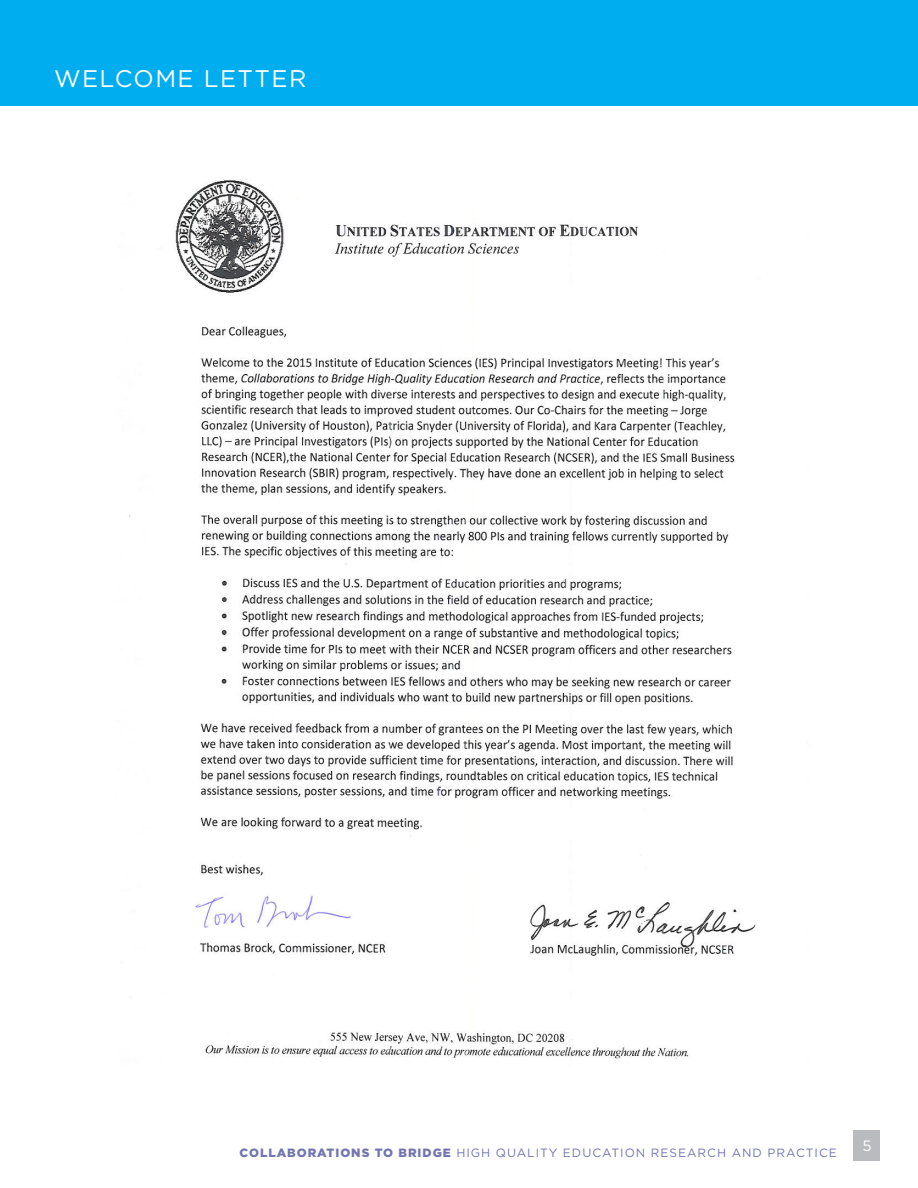
<style>
.page{position:relative;width:918px;height:1188px;background:#fff}
.page>*{position:absolute;margin:0;border:0;box-sizing:border-box;transform-origin:0 0}
.t1{font:24px "Gotham";letter-spacing:.06em;color:#fff}
.t2{font:15px "Gotham";color:#fff}
.t3{font:12px "Gotham";letter-spacing:.08em;color:#7276af}
.s1{font-weight:900}
</style>
<div class="page">
<div style="left:0;top:0;width:918px;height:106px;background:#00aeef"></div>
<img style="left:129px;top:180px;width:627px;height:879px">
<div style="left:854px;top:1130px;width:26px;height:31px;background:#babbbe"></div>
<h2 class="t1" style="left:54px;top:63px;width:254px">WELCOME LETTER</h2>
<p class="t3" style="left:240px;top:1145px;width:599px"><span class="s1">COLLABORATIONS TO BRIDGE</span> HIGH QUALITY EDUCATION RESEARCH AND PRACTICE</p>
<p class="t2" style="left:862px;top:1136px;width:11px">5</p>
</div>
